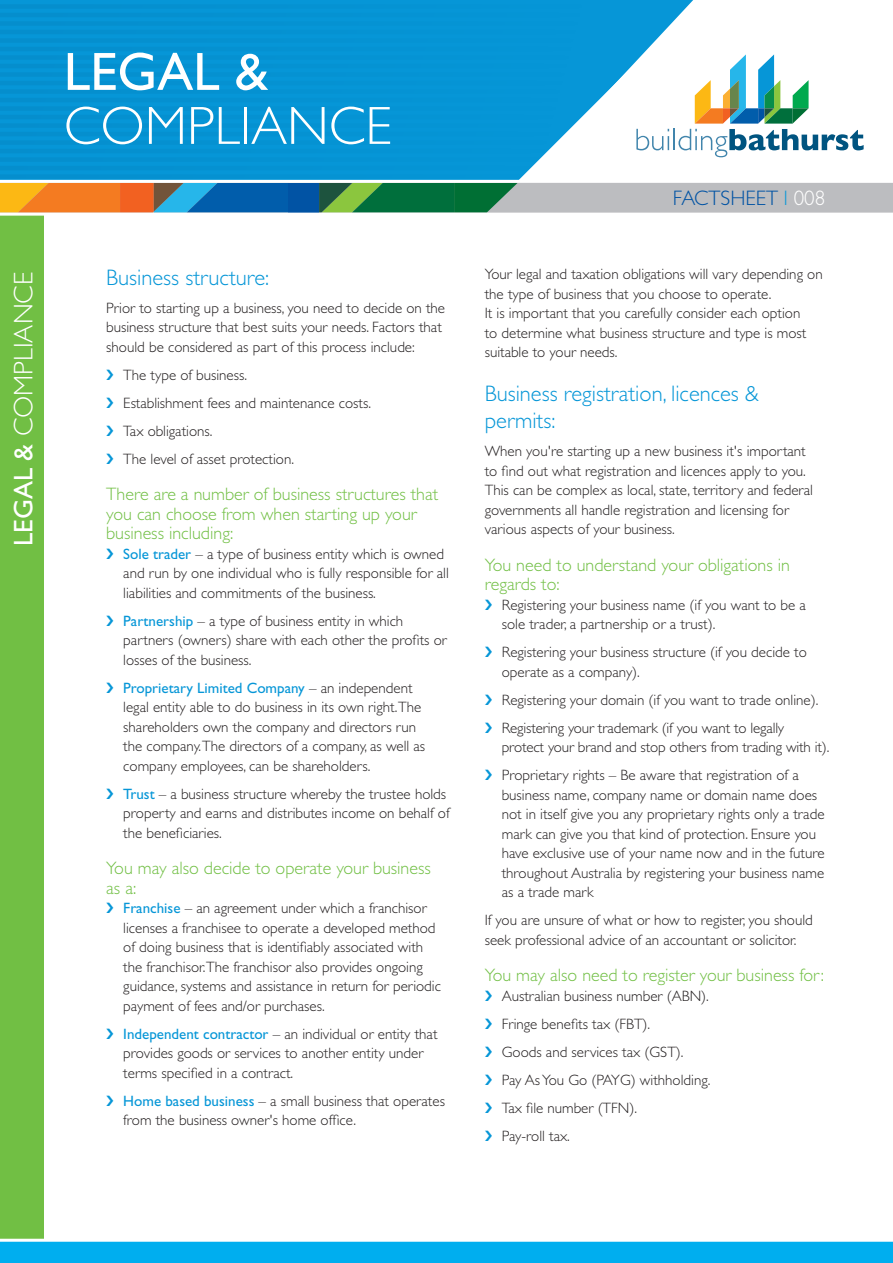
<style>
.page{position:relative;width:893px;height:1263px;background:#fff}
.page>*{position:absolute;margin:0;border:0;box-sizing:border-box;transform-origin:0 0}
.t1{font:300 54px "Gill Sans";color:#fff}
.t2{font:54px "Gill Sans";color:#fff}
.t3{font:300 27px "Gill Sans";color:#fff}
.Heading{font:300 22.5px/27px "Gill Sans";color:#0696d7}
.t4{font:300 21px "Gill Sans";color:#0153a4}
.subhead{font:300 18px/19.5px "Gill Sans";color:#71bf44}
.text{font:300 15px/19.5px "Gill Sans";color:#231f20}
.s1{font-weight:400}
.s2{font-weight:400;color:#0696d7}
.s3{color:#0696d7}
.s4{color:#fff}
</style>
<div class="page">
<div style="left:0;top:215px;width:43px;height:1048px;background:#71bf44"></div>
<div style="left:0;top:0;width:510px;height:174px;background:#0696d7"></div>
<div style="left:0;top:4px;width:702px;height:5px;background:#0591d1"></div>
<hr style="left:0;top:13px;width:702px;height:4px;background:#0591d1">
<div style="left:0;top:21px;width:702px;height:5px;background:#0591d1"></div>
<hr style="left:0;top:30px;width:702px;height:4px;background:#0591d1">
<div style="left:0;top:38px;width:702px;height:5px;background:#0591d1"></div>
<hr style="left:0;top:47px;width:702px;height:4px;background:#0591d1">
<div style="left:0;top:55px;width:702px;height:5px;background:#0591d1"></div>
<hr style="left:0;top:64px;width:702px;height:4px;background:#0591d1">
<div style="left:0;top:72px;width:702px;height:5px;background:#0591d1"></div>
<hr style="left:0;top:81px;width:702px;height:4px;background:#0591d1">
<div style="left:0;top:89px;width:702px;height:5px;background:#0591d1"></div>
<hr style="left:0;top:98px;width:702px;height:4px;background:#0591d1">
<div style="left:0;top:106px;width:702px;height:5px;background:#0591d1"></div>
<hr style="left:0;top:115px;width:702px;height:4px;background:#0591d1">
<div style="left:0;top:123px;width:702px;height:5px;background:#0591d1"></div>
<hr style="left:0;top:132px;width:702px;height:4px;background:#0591d1">
<div style="left:0;top:140px;width:702px;height:5px;background:#0592d1"></div>
<hr style="left:0;top:149px;width:702px;height:4px;background:#0592d1">
<div style="left:0;top:157px;width:702px;height:5px;background:#0592d2"></div>
<hr style="left:0;top:166px;width:702px;height:4px;background:#0592d2">
<div style="left:0;top:174px;width:702px;height:5px;background:#0592d2"></div>
<svg style="left:510px;top:0;width:214px;height:178px"></svg>
<svg style="left:636px;top:129px;width:33px;height:21px"></svg>
<hr style="left:673px;top:129px;width:2px;height:21px;background:#4185ac">
<svg style="left:678px;top:54px;width:186px;height:103px"></svg>
<svg style="left:0;top:178px;width:893px;height:39px"></svg>
<svg style="left:0;top:1237px;width:893px;height:26px;background:#2dbcf1"></svg>
<p class="t3" style="left:8px;top:546px;width:275px;rotate:-90deg"><span class="s1">LEGAL &amp;</span> COMPLIANCE</p>
<p class="t2" style="left:64px;top:41px;width:206px">LEGAL &amp;</p>
<p class="t1" style="left:64px;top:95px;width:329px">COMPLIANCE</p>
<p class="Heading" style="left:106px;top:264px;width:164px">Business structure:</p>
<p class="text" style="left:106px;top:298px;width:340px">Prior to starting up a business, you need to decide on the business structure that best suits your needs. Factors that should be considered as part of this process include:</p>
<p class="text" style="left:123px;top:365px;width:125px">The type of business.</p>
<p class="text" style="left:123px;top:393px;width:249px">Establishment fees and maintenance costs.</p>
<p class="text" style="left:123px;top:421px;width:91px">Tax obligations.</p>
<p class="text" style="left:123px;top:449px;width:172px">The level of asset protection.</p>
<p class="subhead" style="left:106px;top:485px;width:333px">There are a number of business structures that you can choose from when starting up your business including:</p>
<p class="text" style="left:123px;top:544px;width:327px"><span class="s2">Sole trader</span> – a type of business entity which is owned and run by one individual who is fully responsible for all liabilities and commitments of the business.</p>
<p class="text" style="left:123px;top:611px;width:325px"><span class="s2">Partnership</span> – a type of business entity in which partners (owners) share with each other the profits or losses of the business.</p>
<p class="text" style="left:123px;top:678px;width:303px"><span class="s2">Proprietary Limited Company</span> – an independent legal entity able to do business in its own right.The shareholders own the company and directors run the company.The directors of a company, as well as company employees, can be shareholders.</p>
<p class="text" style="left:123px;top:784px;width:328px"><span class="s2">Trust</span> – a business structure whereby the trustee holds property and earns and distributes income on behalf of the beneficiaries.</p>
<p class="subhead" style="left:106px;top:859px;width:326px">You may also decide to operate your business as a:</p>
<p class="text" style="left:123px;top:899px;width:319px"><span class="s2">Franchise</span> – an agreement under which a franchisor licenses a franchisee to operate a developed method of doing business that is identifiably associated with the franchisor.The franchisor also provides ongoing guidance, systems and assistance in return for periodic payment of fees and/or purchases.</p>
<p class="text" style="left:123px;top:1024px;width:316px"><span class="s2">Independent contractor</span> – an individual or entity that provides goods or services to another entity under terms specified in a contract.</p>
<p class="text" style="left:123px;top:1091px;width:323px"><span class="s2">Home based business</span> – a small business that operates from the business owner's home office.</p>
<p class="t4" style="left:673px;top:187px;width:154px">FACTSHEET <span class="s3">l</span> <span class="s4">008</span></p>
<p class="text" style="left:485px;top:265px;width:339px">Your legal and taxation obligations will vary depending on the type of business that you choose to operate.<br>It is important that you carefully consider each option<br>to determine what business structure and type is most suitable to your needs.</p>
<p class="Heading" style="left:485px;top:380px;width:276px">Business registration, licences &amp; permits:</p>
<p class="text" style="left:485px;top:442px;width:330px">When you're starting up a new business it's important to find out what registration and licences apply to you.<br>This can be complex as local, state, territory and federal governments all handle registration and licensing for various aspects of your business.</p>
<p class="subhead" style="left:485px;top:555px;width:307px">You need to understand your obligations in regards to:</p>
<p class="text" style="left:502px;top:595px;width:306px">Registering your business name (if you want to be a sole trader, a partnership or a trust).</p>
<p class="text" style="left:502px;top:643px;width:307px">Registering your business structure (if you decide to operate as a company).</p>
<p class="text" style="left:502px;top:690px;width:318px">Registering your domain (if you want to trade online).</p>
<p class="text" style="left:502px;top:718px;width:329px">Registering your trademark (if you want to legally protect your brand and stop others from trading with it).</p>
<p class="text" style="left:502px;top:766px;width:324px">Proprietary rights – Be aware that registration of a business name, company name or domain name does not in itself give you any proprietary rights only a trade mark can give you that kind of protection. Ensure you have exclusive use of your name now and in the future throughout Australia by registering your business name as a trade mark</p>
<p class="text" style="left:485px;top:911px;width:330px">If you are unsure of what or how to register, you should seek professional advice of an accountant or solicitor.</p>
<p class="subhead" style="left:485px;top:966px;width:341px">You may also need to register your business for:</p>
<p class="text" style="left:502px;top:986px;width:209px">Australian business number (ABN).</p>
<p class="text" style="left:502px;top:1014px;width:150px">Fringe benefits tax (FBT).</p>
<p class="text" style="left:502px;top:1042px;width:183px">Goods and services tax (GST).</p>
<p class="text" style="left:502px;top:1070px;width:210px">Pay As You Go (PAYG) withholding.</p>
<p class="text" style="left:502px;top:1098px;width:137px">Tax file number (TFN).</p>
<p class="text" style="left:502px;top:1126px;width:70px">Pay-roll tax.</p>
</div>
